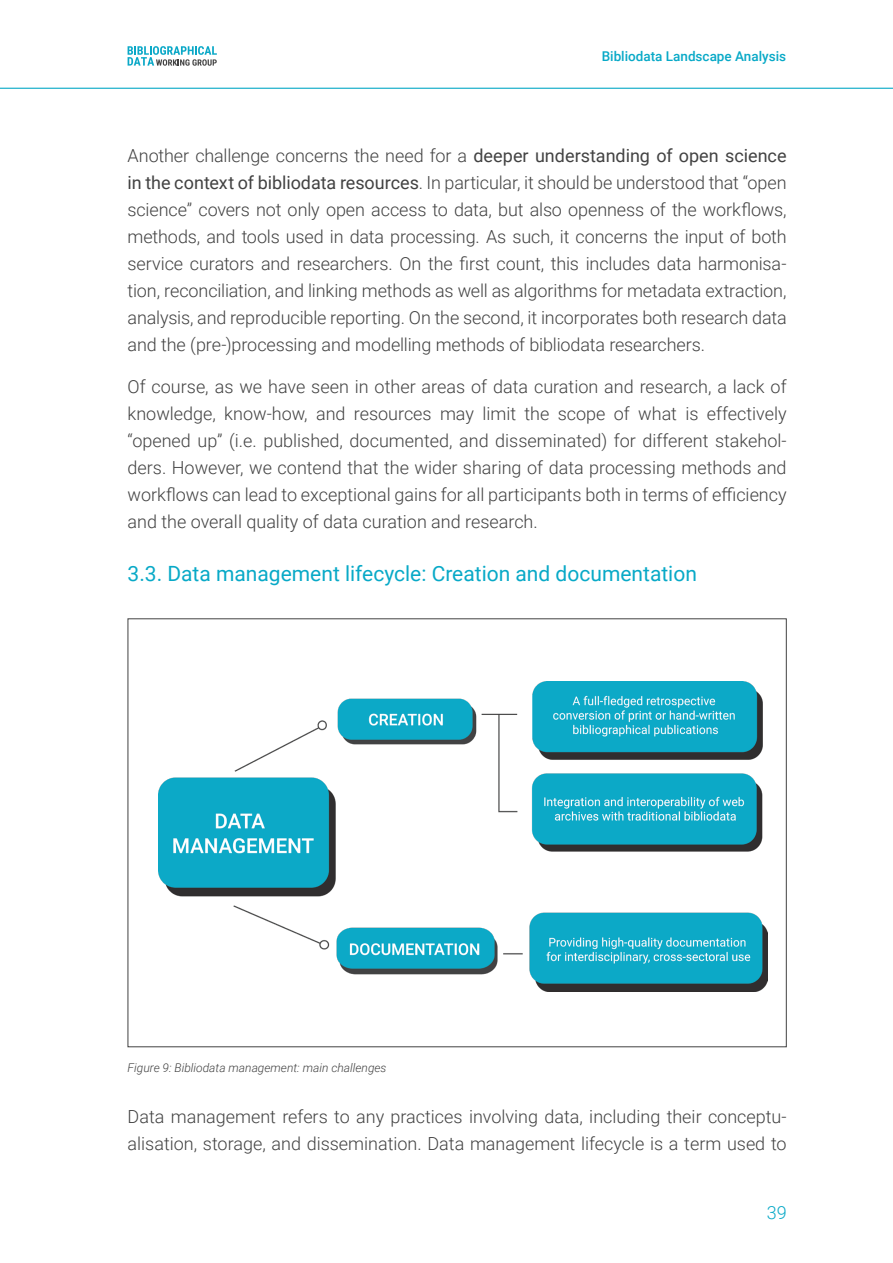
<style>
.page{position:relative;width:893px;height:1263px;background:#fff}
.page>*{position:absolute;margin:0;border:0;box-sizing:border-box;transform-origin:0 0}
.t1{font:21px "Roboto";color:#08a9c7}
.t2{font:300 18px/27px "Roboto";color:#424242;text-align:justify}
.t3{font:300 18px "Roboto";color:#08a9c7}
.t4{font:500 13.5px "Roboto";color:#08a9c7}
.t5{font:italic 300 12px "Roboto";color:#424242}
.s1{font-weight:400}
</style>
<div class="page">
<hr style="left:0;top:88px;width:893px;height:1px;background:#08a9c7">
<svg style="left:128px;top:46px;width:89px;height:20px"></svg>
<img style="left:159px;top:682px;width:608px;height:309px">
<p class="t4" style="left:602px;top:46px;width:186px">Bibliodata Landscape Analysis</p>
<p class="t2" style="left:128px;top:142px;width:661px">Another challenge concerns the need for a <span class="s1">deeper understanding of open science in the context of bibliodata resources</span>. In particular, it should be understood that “open science” covers not only open access to data, but also openness of the workflows, methods, and tools used in data processing. As such, it concerns the input of both service curators and researchers. On the first count, this includes data harmonisa&shy;tion, reconciliation, and linking methods as well as algorithms for metadata extraction, analysis, and reproducible reporting. On the second, it incorporates both research data and the (pre-)processing and modelling methods of bibliodata researchers.</p>
<p class="t2" style="left:128px;top:373px;width:661px">Of course, as we have seen in other areas of data curation and research, a lack of knowledge, know-how, and resources may limit the scope of what is effectively “opened up” (i.e. published, documented, and disseminated) for different stakehol&shy;ders. However, we contend that the wider sharing of data processing methods and workflows can lead to exceptional gains for all participants both in terms of efficiency and the overall quality of data curation and research.</p>
<p class="t1" style="left:128px;top:558px;width:571px">3.3. Data management lifecycle: Creation and documentation</p>
<p class="t5" style="left:128px;top:1059px;width:260px">Figure 9: Bibliodata management: main challenges</p>
<p class="t2" style="left:128px;top:1103px;width:661px">Data management refers to any practices involving data, including their conceptu&shy;alisation, storage, and dissemination. Data management lifecycle is a term used to</p>
<p class="t3" style="left:767px;top:1200px;width:21px">39</p>
</div>
